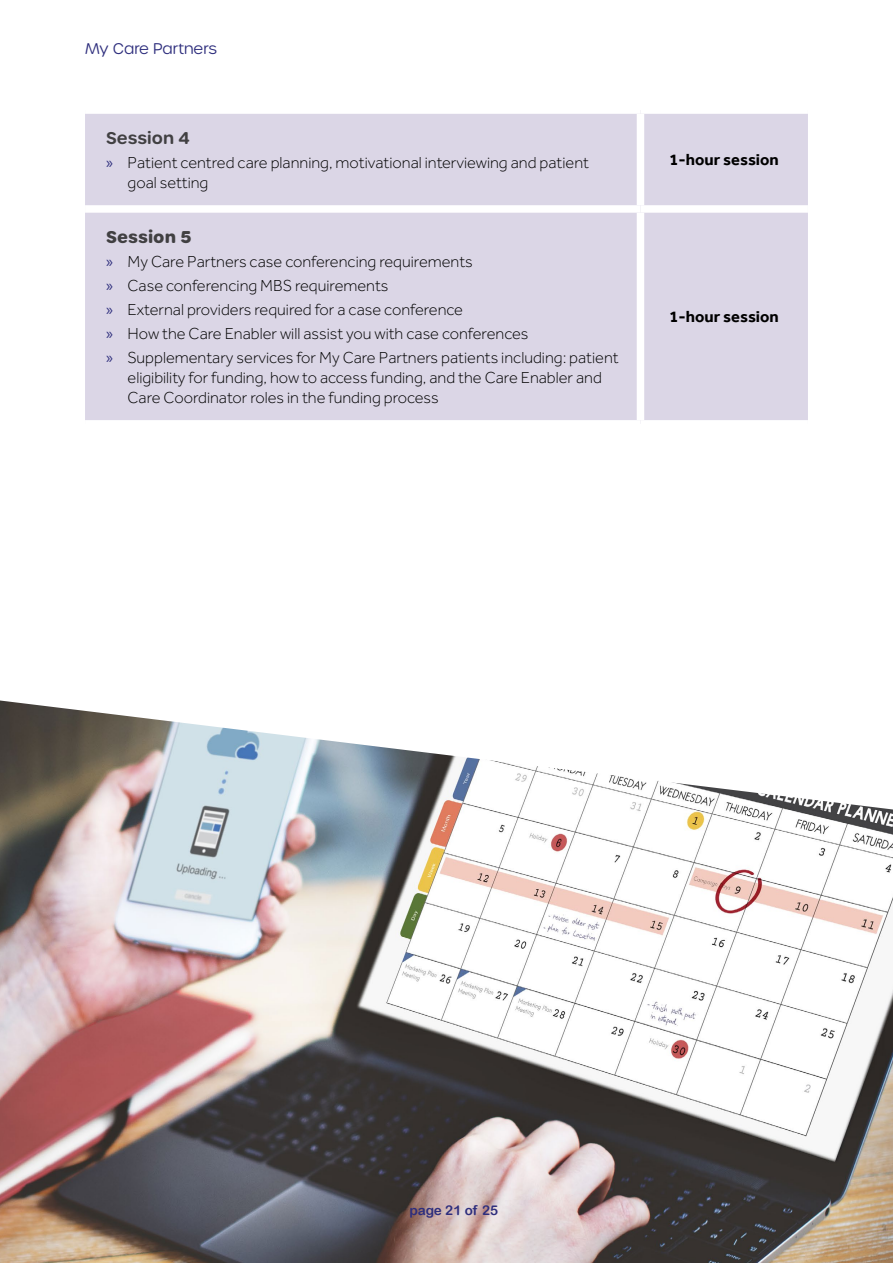
<style>
.page{position:relative;width:893px;height:1263px;background:#fff}
.page>*{position:absolute;margin:0;border:0;box-sizing:border-box;transform-origin:0 0}
.t1{font:300 16.5px/24px "Effra";color:#000}
.t2{font:700 16.5px "Effra";color:#000}
.t3{font:600 16.5px "Urbane Rounded";color:#414042}
.t4{font:700 16.5px "Urbane Rounded";color:#414042}
.t5{font:300 15px "Urbane Rounded";color:#2e2e7d}
.t6{font:13.5px "Arial Rounded MT Bold";color:#2e2e7d}
.s1{font-family:"Myriad Pro";font-weight:400;color:#2e2e7d}
</style>
<div class="page">
<div style="left:85px;top:114px;width:723px;height:306px;background:#dbd6e6"></div>
<div style="left:85px;top:205px;width:555px;height:8px;background:#fff"></div>
<div style="left:637px;top:114px;width:7px;height:91px;background:#fff"></div>
<div style="left:640px;top:205px;width:168px;height:8px;background:#fff"></div>
<div style="left:637px;top:213px;width:7px;height:207px;background:#fff"></div>
<img style="left:0;top:700px;width:893px;height:563px">
<p class="t5" style="left:85px;top:39px;width:133px">My Care Partners</p>
<p class="t3" style="left:106px;top:127px;width:85px">Session 4</p>
<p class="t1" style="left:128px;top:152px;width:463px;line-height:19.8px;text-indent:-21px"><span class="s1">»</span> Patient centred care planning, motivational interviewing and patient goal setting</p>
<p class="t2" style="left:669px;top:150px;width:111px">1-hour session</p>
<p class="t4" style="left:106px;top:225px;width:87px">Session 5</p>
<p class="t1" style="left:106px;top:249px;width:514px"><span class="s1">»</span> My Care Partners case conferencing requirements<br><span class="s1">»</span> Case conferencing MBS requirements<br><span class="s1">»</span> External providers required for a case conference<br><span class="s1">»</span> How the Care Enabler will assist you with case conferences<br><span class="s1">»</span> Supplementary services for My Care Partners patients including: patient</p>
<p class="t1" style="left:128px;top:367px;width:476px;line-height:19.8px">eligibility for funding, how to access funding, and the Care Enabler and<br>Care Coordinator roles in the funding process</p>
<p class="t2" style="left:669px;top:307px;width:111px">1-hour session</p>
<p class="t6" style="left:410px;top:1202px;width:90px">page 21 of 25</p>
</div>
